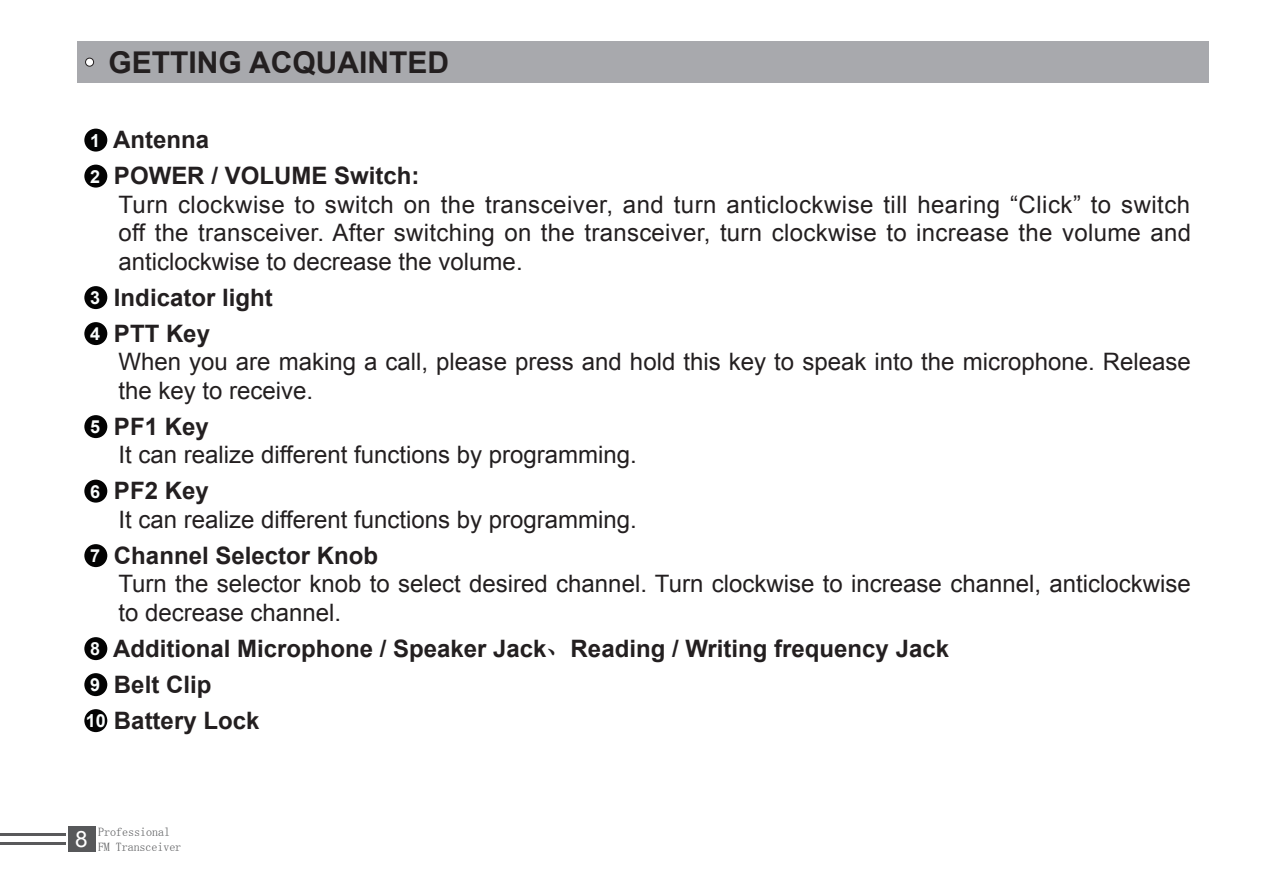
<style>
.page{position:relative;width:1276px;height:893px;background:#fff}
.page>*{position:absolute;margin:0;border:0;box-sizing:border-box;transform-origin:0 0}
.t1{font:700 30px "Arial";color:#231f20}
.t2{font:24px/28.5px "Arial";color:#231f20}
.t3{font:700 24px/36px "Arial";color:#231f20}
.t4{font:12px/14.4px "Sim Sun";color:#57585a}
.s1{font-size:18px;color:#fafdfd}
.s2{font-weight:700;font-size:18px;color:#fafdfd}
.s3{font-weight:700}
.s4{font-family:"ST Zhongsong";font-weight:400}
</style>
<div class="page">
<div style="left:77px;top:41px;width:1131px;height:42px;background:#a8a9ad"></div>
<div style="left:86px;top:58px;width:8px;height:8px;background:#fff;border-radius:50%"></div>
<div style="left:85px;top:58px;width:9px;height:9px;border:1px solid #231f20;border-radius:50%"></div>
<div style="left:68px;top:826px;width:28px;height:25px;background:#57585a"></div>
<hr style="left:0;top:833px;width:66px;height:3px;background:#59595b">
<hr style="left:0;top:842px;width:66px;height:3px;background:#59595b">
<div style="left:84px;top:129px;width:23px;height:23px;background:#030303;border-radius:50%"></div>
<div style="left:84px;top:165px;width:23px;height:23px;background:#030303;border-radius:50%"></div>
<div style="left:84px;top:286px;width:23px;height:23px;background:#030303;border-radius:50%"></div>
<div style="left:84px;top:322px;width:23px;height:23px;background:#030303;border-radius:50%"></div>
<div style="left:84px;top:415px;width:23px;height:23px;background:#030303;border-radius:50%"></div>
<div style="left:84px;top:480px;width:23px;height:23px;background:#030303;border-radius:50%"></div>
<div style="left:84px;top:544px;width:23px;height:23px;background:#030303;border-radius:50%"></div>
<div style="left:84px;top:637px;width:23px;height:23px;background:#030303;border-radius:50%"></div>
<div style="left:84px;top:673px;width:23px;height:23px;background:#030303;border-radius:50%"></div>
<div style="left:84px;top:709px;width:23px;height:23px;background:#030303;border-radius:50%"></div>
<p class="t1" style="left:108px;top:42px;width:342px">GETTING ACQUAINTED</p>
<p class="t3" style="left:90px;top:123px;width:331px"><span class="s1">1</span> Antenna<br><span class="s1">2</span> POWER / VOLUME Switch:</p>
<p class="t2" style="left:118px;top:190px;width:1074px;text-align:justify">Turn clockwise to switch on the transceiver, and turn anticlockwise till hearing “Click” to switch off the transceiver. After switching on the transceiver, turn clockwise to increase the volume and anticlockwise to decrease the volume.</p>
<p class="t3" style="left:90px;top:280px;width:184px"><span class="s1">3</span> Indicator light<br><span class="s1">4</span> PTT Key</p>
<p class="t2" style="left:118px;top:348px;width:1074px">When you are making a call, please press and hold this key to speak into the microphone. Release the key to receive.</p>
<p class="t2" style="left:118px;top:412px;width:520px;text-indent:-28px"><span class="s2">5</span> <span class="s3">PF1 Key<br></span>It can realize different functions by programming.</p>
<p class="t2" style="left:118px;top:477px;width:520px;text-indent:-28px"><span class="s2">6</span> <span class="s3">PF2 Key<br></span>It can realize different functions by programming.</p>
<p class="t2" style="left:118px;top:541px;width:1074px;text-indent:-28px"><span class="s2">7</span> <span class="s3">Channel Selector Knob<br></span>Turn the selector knob to select desired channel. Turn clockwise to increase channel, anticlockwise to decrease channel.</p>
<p class="t3" style="left:86px;top:631px;width:864px"><span class="s1">8</span> Additional Microphone / Speaker Jack<span class="s4">、</span>Reading / Writing frequency Jack<br><span class="s1">9</span> Belt Clip<br><span class="s1">10</span> Battery Lock</p>
<p class="t4" style="left:75px;top:825px;width:108px;text-indent:23px">Professional<br><sup>8</sup> FM Transceiver</p>
</div>
